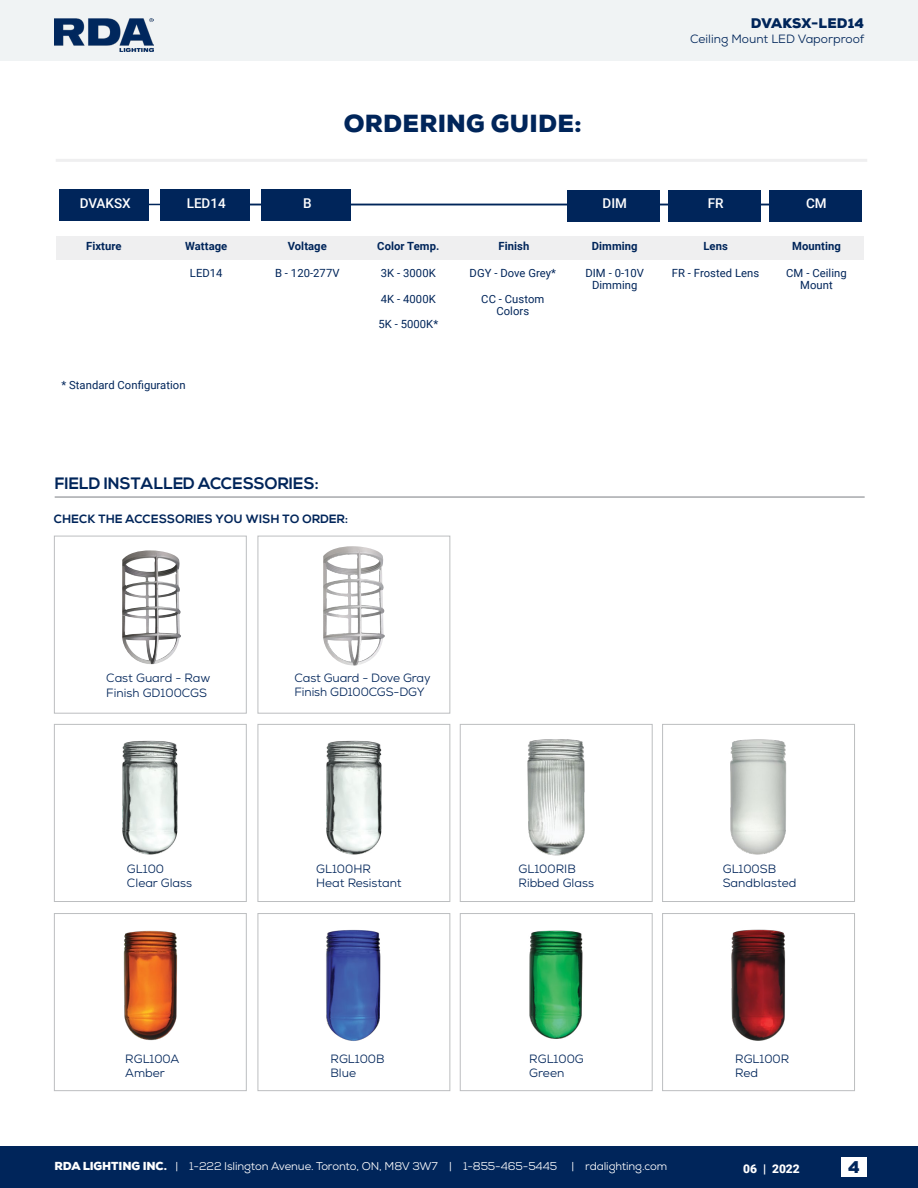
<style>
.page{position:relative;width:918px;height:1188px;background:#fff}
.page>*{position:absolute;margin:0;border:0;box-sizing:border-box;transform-origin:0 0}
.t1{font:900 24px "Nexa";letter-spacing:.01em;color:#00255a}
.t2{font:700 16.5px "Nexa";color:#00255a}
.t3{font:900 16.5px "Nexa";color:#00255a}
.t4{font:500 13.5px "Roboto";color:#fff}
.t5{font:900 13.5px "Nexa";letter-spacing:.005em;color:#00255a}
.t6{font:12px/14.2px "Nexa";color:#00255a}
.t7{font:700 12px "Nexa";letter-spacing:.02em;color:#00255a}
.t8{font:900 12px "Roboto";color:#fff}
.t9{font:11.25px/12.3px "Roboto";letter-spacing:.005em;color:#00255a;text-align:center}
.t10{font:11.25px "Nexa";letter-spacing:-.01em;color:#fff}
.t11{font:700 11.25px "Roboto";letter-spacing:.005em;color:#00255a}
.s1{font-weight:900}
</style>
<div class="page">
<div style="left:0;top:1147px;width:918px;height:41px;background:#00255a"></div>
<div style="left:0;top:0;width:918px;height:60px;background:#f0f3f4"></div>
<img style="left:54px;top:18px;width:100px;height:34px">
<div style="left:841px;top:1158px;width:26px;height:19px;background:#fff"></div>
<div style="left:56px;top:159px;width:811px;height:3px;border:2px solid #efeff0"></div>
<hr style="left:61px;top:204px;width:762px;height:1px;background:#00255a">
<div style="left:567px;top:190px;width:92px;height:31px;background:#00255a"></div>
<div style="left:668px;top:190px;width:92px;height:31px;background:#00255a"></div>
<div style="left:769px;top:190px;width:92px;height:31px;background:#00255a"></div>
<div style="left:59px;top:190px;width:90px;height:31px;background:#00255a"></div>
<div style="left:160px;top:190px;width:90px;height:31px;background:#00255a"></div>
<div style="left:261px;top:190px;width:90px;height:31px;background:#00255a"></div>
<div style="left:56px;top:236px;width:708px;height:24px;background:#efeff0"></div>
<div style="left:152px;top:236px;width:712px;height:24px;background:#efeff0"></div>
<div style="left:54px;top:724px;width:193px;height:178px;border:1px solid #bcbec0"></div>
<div style="left:54px;top:536px;width:193px;height:178px;border:1px solid #bcbec0"></div>
<div style="left:54px;top:913px;width:193px;height:178px;border:1px solid #bcbec0"></div>
<div style="left:258px;top:724px;width:192px;height:178px;border:1px solid #bcbec0"></div>
<div style="left:258px;top:536px;width:192px;height:178px;border:1px solid #bcbec0"></div>
<div style="left:258px;top:913px;width:192px;height:178px;border:1px solid #bcbec0"></div>
<div style="left:460px;top:724px;width:193px;height:178px;border:1px solid #bcbec0"></div>
<div style="left:460px;top:913px;width:193px;height:178px;border:1px solid #bcbec0"></div>
<div style="left:662px;top:724px;width:193px;height:178px;border:1px solid #bcbec0"></div>
<div style="left:662px;top:913px;width:193px;height:178px;border:1px solid #bcbec0"></div>
<hr style="left:55px;top:496px;width:810px;height:2px;background:#a7a9ac">
<img style="left:122px;top:740px;width:56px;height:115px">
<img style="left:123px;top:930px;width:54px;height:111px">
<img style="left:326px;top:740px;width:56px;height:115px">
<img style="left:326px;top:929px;width:55px;height:112px">
<img style="left:527px;top:739px;width:58px;height:117px">
<img style="left:529px;top:930px;width:54px;height:109px">
<img style="left:730px;top:739px;width:57px;height:116px">
<img style="left:731px;top:929px;width:54px;height:112px">
<img style="left:122px;top:550px;width:59px;height:115px">
<img style="left:323px;top:546px;width:62px;height:120px">
<h1 class="t1" style="left:344px;top:107px;width:240px">ORDERING GUIDE:</h1>
<p class="t5" style="left:751px;top:14px;width:115px">DVAKSX-LED14</p>
<p class="t6" style="left:690px;top:31px;width:176px">Ceiling Mount LED Vaporproof</p>
<p class="t4" style="left:80px;top:193px;width:53px">DVAKSX</p>
<p class="t4" style="left:187px;top:193px;width:41px">LED14</p>
<p class="t4" style="left:303px;top:193px;width:10px">B</p>
<p class="t4" style="left:603px;top:194px;width:26px">DIM</p>
<p class="t4" style="left:708px;top:194px;width:17px">FR</p>
<p class="t4" style="left:806px;top:194px;width:22px">CM</p>
<p class="t11" style="left:86px;top:238px;width:37px">Fixture</p>
<p class="t11" style="left:185px;top:238px;width:44px">Wattage</p>
<p class="t9" style="left:190px;top:266px;width:34px">LED14</p>
<p class="t9" style="left:61px;top:379px;width:126px">* Standard Configuration</p>
<p class="t11" style="left:288px;top:238px;width:41px">Voltage</p>
<p class="t9" style="left:275px;top:266px;width:66px">B - 120-277V</p>
<p class="t11" style="left:377px;top:238px;width:64px">Color Temp.</p>
<p class="t11" style="left:499px;top:238px;width:32px">Finish</p>
<p class="t9" style="left:381px;top:266px;width:56px">3K - 3000K</p>
<p class="t9" style="left:381px;top:292px;width:56px">4K - 4000K</p>
<p class="t9" style="left:378px;top:318px;width:61px">5K - 5000K*</p>
<p class="t9" style="left:470px;top:266px;width:88px">DGY - Dove Grey*</p>
<p class="t9" style="left:481px;top:292px;width:65px">CC - Custom<br>Colors</p>
<p class="t11" style="left:592px;top:238px;width:47px">Dimming</p>
<p class="t11" style="left:703px;top:238px;width:26px">Lens</p>
<p class="t11" style="left:792px;top:238px;width:50px">Mounting</p>
<p class="t9" style="left:585px;top:266px;width:60px">DIM - 0-10V<br>Dimming</p>
<p class="t9" style="left:672px;top:266px;width:89px">FR - Frosted Lens</p>
<p class="t9" style="left:786px;top:266px;width:62px">CM - Ceiling<br>Mount</p>
<h2 class="t2" style="left:55px;top:474px;width:265px">FIELD INSTALLED ACCESSORIES:</h2>
<p class="t7" style="left:54px;top:512px;width:295px">CHECK THE ACCESSORIES YOU WISH TO ORDER:</p>
<p class="t6" style="left:106px;top:671px;width:106px">Cast Guard - Raw<br>Finish GD100CGS</p>
<p class="t6" style="left:295px;top:671px;width:137px">Cast Guard - Dove Gray<br>Finish GD100CGS-DGY</p>
<p class="t6" style="left:127px;top:861px;width:67px">GL100<br>Clear Glass</p>
<p class="t6" style="left:125px;top:1052px;width:56px">RGL100A<br>Amber</p>
<p class="t6" style="left:316px;top:861px;width:87px">GL100HR<br>Heat Resistant</p>
<p class="t6" style="left:331px;top:1052px;width:56px">RGL100B<br>Blue</p>
<p class="t6" style="left:519px;top:861px;width:77px">GL100RIB<br>Ribbed Glass</p>
<p class="t6" style="left:529px;top:1052px;width:56px">RGL100G<br>Green</p>
<p class="t6" style="left:723px;top:861px;width:75px">GL100SB<br>Sandblasted</p>
<p class="t6" style="left:735px;top:1052px;width:56px">RGL100R<br>Red</p>
<p class="t10" style="left:54px;top:1159px;width:614px"><span class="s1">RDA LIGHTING INC.</span> | 1-222 Islington Avenue. Toronto, ON, M8V 3W7 | 1-855-465-5445 | rdalighting.com</p>
<p class="t8" style="left:743px;top:1161px;width:58px">06 | 2022</p>
<h2 class="t3" style="left:848px;top:1156px;width:13px">4</h2>
</div>
